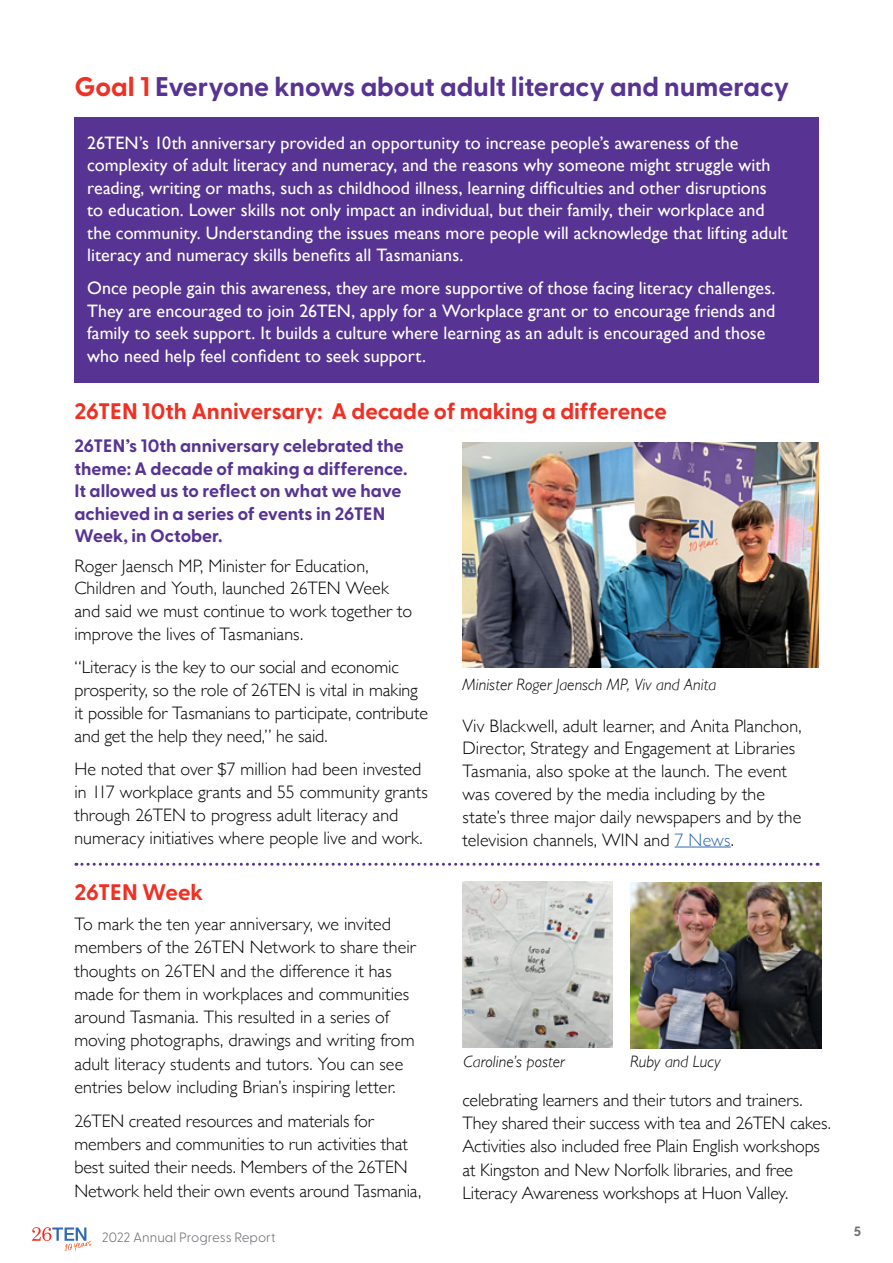
<style>
.page{position:relative;width:893px;height:1263px;background:#fff}
.page>*{position:absolute;margin:0;border:0;box-sizing:border-box;transform-origin:0 0}
.TST_goal_head{font:700 27px "Greycliff CF";letter-spacing:-.005em;color:#573393}
._26ten_timeline_head{font:700 22.5px "Greycliff CF";color:#ee3124}
._26ten_body{font:300 18px/22.8px "Gill Sans";color:#000}
._26ten_body_reversed{font:18px/22.5px "Gill Sans";color:#fff}
._26ten_intro{font:700 18px/22.5px "Greycliff CF";color:#573393}
._26ten_caption{font:italic 300 16.5px "Gill Sans";letter-spacing:.005em;color:#000}
.t1{font:300 13.5px "Greycliff CF";color:#727178}
.t2{font:700 13.5px "Greycliff CF";color:#727178}
.s1{color:#ee3124}
.s2{color:#3069b3}
</style>
<div class="page">
<div style="left:74px;top:117px;width:745px;height:266px;background:#573393"></div>
<img style="left:462px;top:442px;width:357px;height:226px">
<hr style="left:675px;top:847px;width:56px;height:1px;background:#3069b3">
<svg style="left:76px;top:863px;width:742px;height:3px"></svg>
<svg style="left:32px;top:1227px;width:59px;height:24px"></svg>
<img style="left:462px;top:882px;width:151px;height:166px">
<img style="left:630px;top:882px;width:192px;height:166px">
<p class="TST_goal_head" style="left:74px;top:66px;width:716px"><span class="s1">Goal 1</span> Everyone knows about adult literacy and numeracy</p>
<p class="_26ten_body_reversed" style="left:87px;top:131px;width:702px">26TEN’s 10th anniversary provided an opportunity to increase people’s awareness of the complexity of adult literacy and numeracy, and the reasons why someone might struggle with reading, writing or maths, such as childhood illness, learning difficulties and other disruptions<br>to education. Lower skills not only impact an individual, but their family, their workplace and the community. Understanding the issues means more people will acknowledge that lifting adult literacy and numeracy skills benefits all Tasmanians.</p>
<p class="_26ten_body_reversed" style="left:87px;top:277px;width:690px">Once people gain this awareness, they are more supportive of those facing literacy challenges.<br>They are encouraged to join 26TEN, apply for a Workplace grant or to encourage friends and family to seek support. It builds a culture where learning as an adult is encouraged and those who need help feel confident to seek support.</p>
<p class="_26ten_timeline_head" style="left:74px;top:394px;width:594px">26TEN 10th Anniversary: A decade of making a difference</p>
<p class="_26ten_intro" style="left:74px;top:434px;width:335px">26TEN’s 10th anniversary celebrated the theme: A decade of making a difference.<br>It allowed us to reflect on what we have achieved in a series of events in 26TEN Week, in October.</p>
<p class="_26ten_body" style="left:74px;top:553px;width:339px">Roger Jaensch MP, Minister for Education, Children and Youth, launched 26TEN Week and said we must continue to work together to improve the lives of Tasmanians.</p>
<p class="_26ten_body" style="left:74px;top:655px;width:355px">“Literacy is the key to our social and economic prosperity, so the role of 26TEN is vital in making it possible for Tasmanians to participate, contribute and get the help they need,” he said.</p>
<p class="_26ten_body" style="left:74px;top:757px;width:355px">He noted that over $7 million had been invested in 117 workplace grants and 55 community grants through 26TEN to progress adult literacy and numeracy initiatives where people live and work.</p>
<p class="_26ten_caption" style="left:462px;top:675px;width:256px">Minister Roger Jaensch MP, Viv and Anita</p>
<p class="_26ten_body" style="left:462px;top:713px;width:341px">Viv Blackwell, adult learner, and Anita Planchon, Director, Strategy and Engagement at Libraries Tasmania, also spoke at the launch. The event was covered by the media including by the state’s three major daily newspapers and by the television channels, WIN and <span class="s2">7 News</span>.</p>
<p class="_26ten_timeline_head" style="left:74px;top:875px;width:130px">26TEN Week</p>
<p class="_26ten_body" style="left:74px;top:912px;width:343px;line-height:23.2px">To mark the ten year anniversary, we invited members of the 26TEN Network to share their thoughts on 26TEN and the difference it has made for them in workplaces and communities around Tasmania. This resulted in a series of moving photographs, drawings and writing from adult literacy students and tutors. You can see entries below including Brian’s inspiring letter.</p>
<p class="_26ten_body" style="left:74px;top:1108px;width:348px;line-height:23.2px">26TEN created resources and materials for members and communities to run activities that best suited their needs. Members of the 26TEN Network held their own events around Tasmania,</p>
<p class="t1" style="left:102px;top:1227px;width:175px">2022 Annual Progress Report</p>
<p class="_26ten_caption" style="left:463px;top:1052px;width:103px">Caroline’s poster</p>
<p class="_26ten_caption" style="left:630px;top:1052px;width:92px">Ruby and Lucy</p>
<p class="_26ten_body" style="left:462px;top:1087px;width:370px;line-height:23.2px">celebrating learners and their tutors and trainers.<br>They shared their success with tea and 26TEN cakes.<br>Activities also included free Plain English workshops at Kingston and New Norfolk libraries, and free Literacy Awareness workshops at Huon Valley.</p>
<p class="t2" style="left:854px;top:1220px;width:9px">5</p>
</div>
